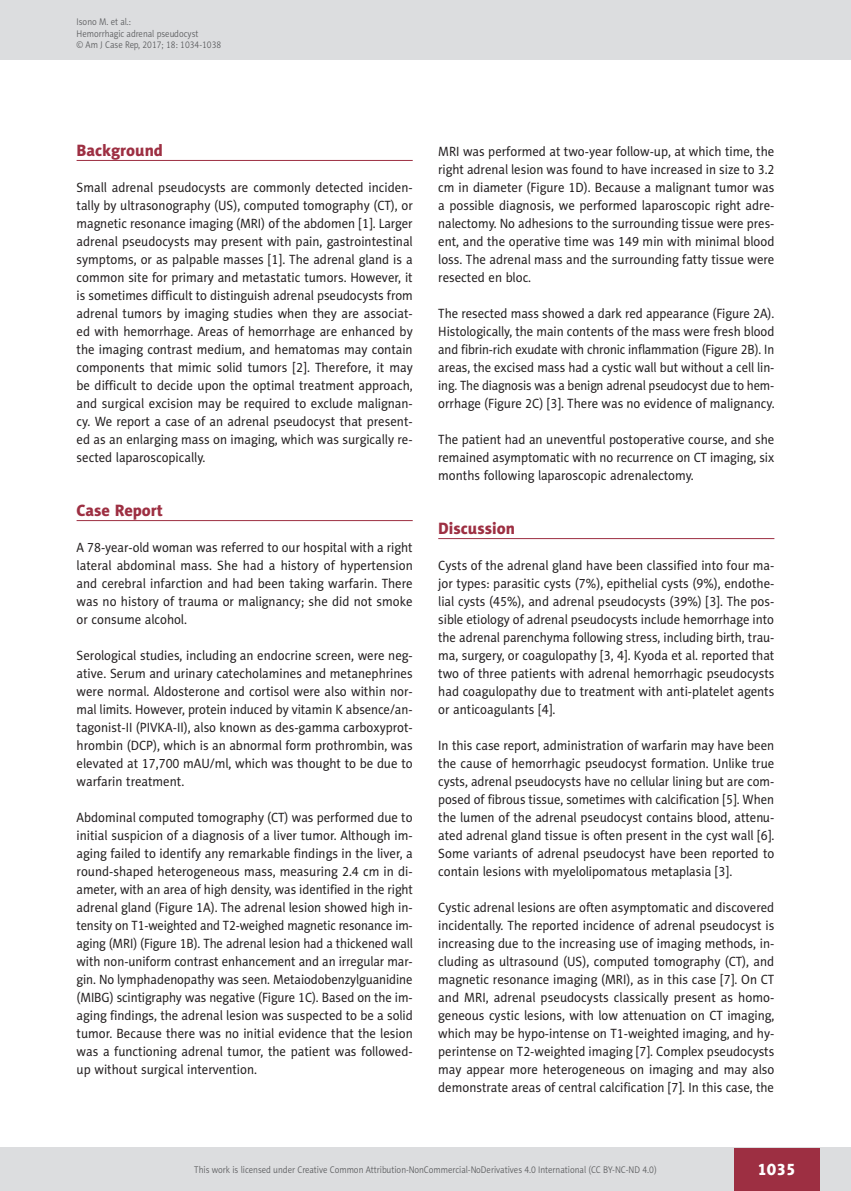
<style>
.page{position:relative;width:851px;height:1191px;background:#fff}
.page>*{position:absolute;margin:0;border:0;box-sizing:border-box;transform-origin:0 0}
.AJCR_Headline_1{font:16.5px "Naomi Sans EFN Heavy";color:#9d2f42}
.t1{font:16.5px "Naomi Sans EFN Heavy";color:#fff}
.AJCR_Body{font:13.5px/18px "Naomi Sans EFN";color:#231f20;text-align:justify;scale:.95 1}
.AJCR_Body-2{font:13.5px/18px "Naomi Sans EFN";color:#231f20;text-align:justify;scale:.94 1}
.AJCR_pagina_zywa{font:9.75px/11.2px "Naomi Sans EFN Light";color:#57585a;scale:.9 1}
.AJCR_pagina_sygnatur{font:9.75px "Naomi Sans EFN Light";color:#57585a;scale:.9 1}
</style>
<div class="page">
<hr style="left:77px;top:160px;width:335px;height:1px;background:#9d2f42">
<hr style="left:77px;top:520px;width:335px;height:1px;background:#9d2f42">
<hr style="left:438px;top:538px;width:336px;height:1px;background:#9d2f42">
<div style="left:0;top:1148px;width:850px;height:43px;background:#dcdddf"></div>
<div style="left:733px;top:1147px;width:86px;height:43px;background:#9d2f42"></div>
<div style="left:0;top:0;width:850px;height:60px;background:#dcdddf"></div>
<p class="AJCR_pagina_zywa" style="left:77px;top:16px;width:137px">Isono M. et al.:<br>Hemorrhagic adrenal pseudocyst</p>
<p class="AJCR_pagina_sygnatur" style="left:77px;top:39px;width:162px">© Am J Case Rep, 2017; 18: 1034-1038</p>
<p class="AJCR_Headline_1" style="left:77px;top:140px;width:88px">Background</p>
<p class="AJCR_Body" style="left:77px;top:178px;width:355px">Small adrenal pseudocysts are commonly detected inciden&shy;tally by ultrasonography (US), computed tomography (CT), or magnetic resonance imaging (MRI) of the abdomen [1]. Larger adrenal pseudocysts may present with pain, gastrointestinal symptoms, or as palpable masses [1]. The adrenal gland is a common site for primary and metastatic tumors. However, it is sometimes difficult to distinguish adrenal pseudocysts from adrenal tumors by imaging studies when they are associat&shy;ed with hemorrhage. Areas of hemorrhage are enhanced by the imaging contrast medium, and hematomas may contain components that mimic solid tumors [2]. Therefore, it may be difficult to decide upon the optimal treatment approach, and surgical excision may be required to exclude malignan&shy;cy. We report a case of an adrenal pseudocyst that present&shy;ed as an enlarging mass on imaging, which was surgically re&shy;sected laparoscopically.</p>
<p class="AJCR_Headline_1" style="left:77px;top:500px;width:88px">Case Report</p>
<p class="AJCR_Body-2" style="left:77px;top:538px;width:359px">A 78-year-old woman was referred to our hospital with a right lateral abdominal mass. She had a history of hypertension and cerebral infarction and had been taking warfarin. There was no history of trauma or malignancy; she did not smoke or consume alcohol.</p>
<p class="AJCR_Body" style="left:77px;top:646px;width:355px">Serological studies, including an endocrine screen, were neg&shy;ative. Serum and urinary catecholamines and metanephrines were normal. Aldosterone and cortisol were also within nor&shy;mal limits. However, protein induced by vitamin K absence/an&shy;tagonist-II (PIVKA-II), also known as des-gamma carboxyprot&shy;hrombin (DCP), which is an abnormal form prothrombin, was elevated at 17,700 mAU/ml, which was thought to be due to warfarin treatment.</p>
<p class="AJCR_Body" style="left:77px;top:808px;width:355px">Abdominal computed tomography (CT) was performed due to initial suspicion of a diagnosis of a liver tumor. Although im&shy;aging failed to identify any remarkable findings in the liver, a round-shaped heterogeneous mass, measuring 2.4 cm in di&shy;ameter, with an area of high density, was identified in the right adrenal gland (Figure 1A). The adrenal lesion showed high in&shy;tensity on T1-weighted and T2-weighed magnetic resonance im&shy;aging (MRI) (Figure 1B). The adrenal lesion had a thickened wall with non-uniform contrast enhancement and an irregular mar&shy;gin. No lymphadenopathy was seen. Metaiodobenzylguanidine (MIBG) scintigraphy was negative (Figure 1C). Based on the im&shy;aging findings, the adrenal lesion was suspected to be a solid tumor. Because there was no initial evidence that the lesion was a functioning adrenal tumor, the patient was followed&shy;up without surgical intervention.</p>
<p class="AJCR_Body" style="left:438px;top:142px;width:355px">MRI was performed at two-year follow-up, at which time, the right adrenal lesion was found to have increased in size to 3.2 cm in diameter (Figure 1D). Because a malignant tumor was a possible diagnosis, we performed laparoscopic right adre&shy;nalectomy. No adhesions to the surrounding tissue were pres&shy;ent, and the operative time was 149 min with minimal blood loss. The adrenal mass and the surrounding fatty tissue were resected en bloc.</p>
<p class="AJCR_Body-2" style="left:438px;top:304px;width:359px">The resected mass showed a dark red appearance (Figure 2A).<br>Histologically, the main contents of the mass were fresh blood and fibrin-rich exudate with chronic inflammation (Figure 2B). In areas, the excised mass had a cystic wall but without a cell lin&shy;ing. The diagnosis was a benign adrenal pseudocyst due to hem&shy;orrhage (Figure 2C) [3]. There was no evidence of malignancy.</p>
<p class="AJCR_Body" style="left:438px;top:430px;width:355px">The patient had an uneventful postoperative course, and she remained asymptomatic with no recurrence on CT imaging, six months following laparoscopic adrenalectomy.</p>
<p class="AJCR_Headline_1" style="left:438px;top:518px;width:78px">Discussion</p>
<p class="AJCR_Body" style="left:438px;top:556px;width:355px">Cysts of the adrenal gland have been classified into four ma&shy;jor types: parasitic cysts (7%), epithelial cysts (9%), endothe&shy;lial cysts (45%), and adrenal pseudocysts (39%) [3]. The pos&shy;sible etiology of adrenal pseudocysts include hemorrhage into the adrenal parenchyma following stress, including birth, trau&shy;ma, surgery, or coagulopathy [3, 4]. Kyoda et al. reported that two of three patients with adrenal hemorrhagic pseudocysts had coagulopathy due to treatment with anti-platelet agents or anticoagulants [4].</p>
<p class="AJCR_Body" style="left:438px;top:736px;width:355px">In this case report, administration of warfarin may have been the cause of hemorrhagic pseudocyst formation. Unlike true cysts, adrenal pseudocysts have no cellular lining but are com&shy;posed of fibrous tissue, sometimes with calcification [5]. When the lumen of the adrenal pseudocyst contains blood, attenu&shy;ated adrenal gland tissue is often present in the cyst wall [6].<br>Some variants of adrenal pseudocyst have been reported to contain lesions with myelolipomatous metaplasia [3].</p>
<p class="AJCR_Body" style="left:438px;top:898px;width:355px">Cystic adrenal lesions are often asymptomatic and discovered incidentally. The reported incidence of adrenal pseudocyst is increasing due to the increasing use of imaging methods, in&shy;cluding as ultrasound (US), computed tomography (CT), and magnetic resonance imaging (MRI), as in this case [7]. On CT and MRI, adrenal pseudocysts classically present as homo&shy;geneous cystic lesions, with low attenuation on CT imaging, which may be hypo-intense on T1-weighted imaging, and hy&shy;perintense on T2-weighted imaging [7]. Complex pseudocysts may appear more heterogeneous on imaging and may also demonstrate areas of central calcification [7]. In this case, the</p>
<p class="AJCR_pagina_zywa" style="left:194px;top:1164px;width:515px">This work is licensed under Creative Common Attribution-NonCommercial-NoDerivatives 4.0 International (CC BY-NC-ND 4.0)</p>
<p class="t1" style="left:757px;top:1159px;width:40px">1035</p>
</div>
